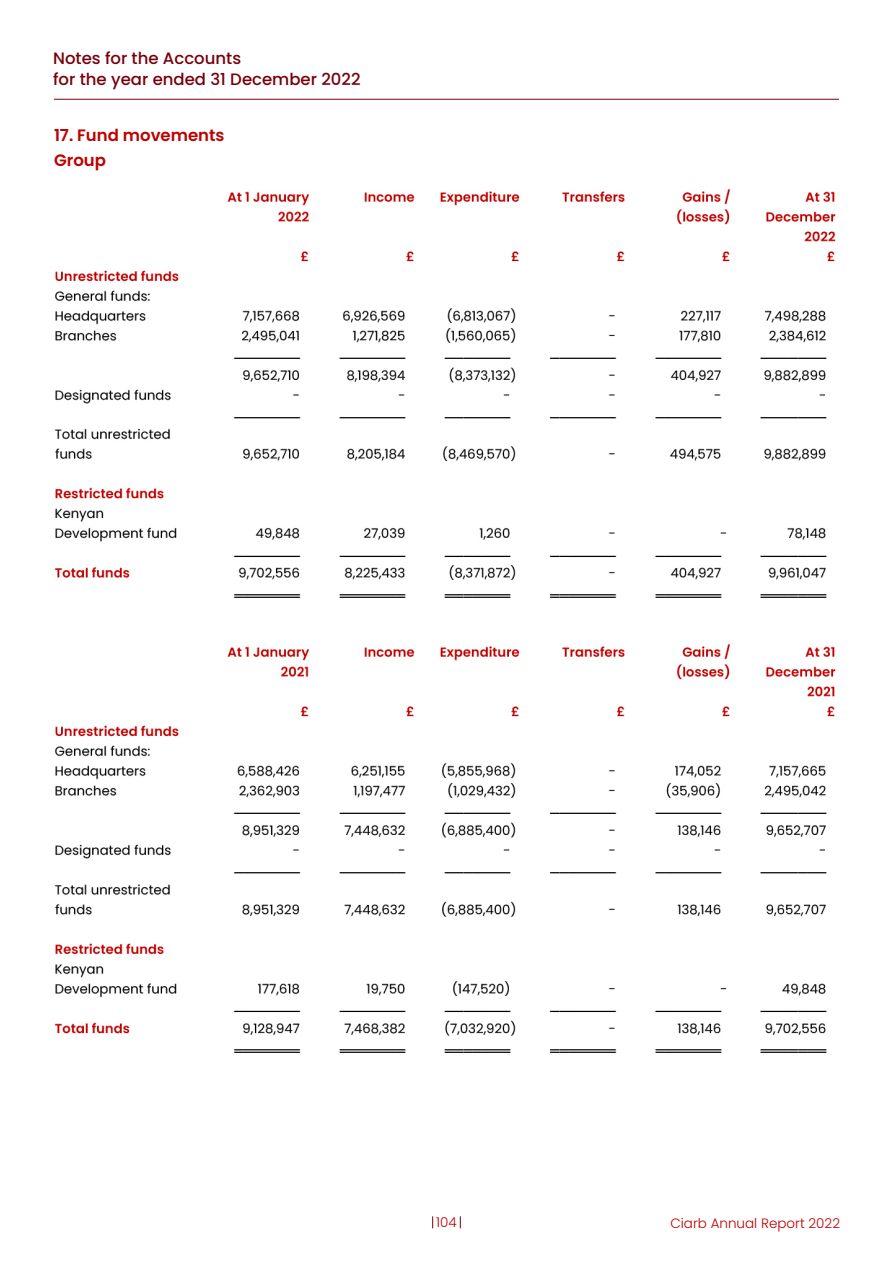
<style>
.page{position:relative;width:893px;height:1263px;background:#fff}
.page>*{position:absolute;margin:0;border:0;box-sizing:border-box;transform-origin:0 0}
.t1{font:500 16.5px/21px "Poppins";color:#77000c}
.t2{font:600 16.5px/25.5px "Poppins";color:#be0000}
.t3{font:300 13.5px "Poppins";color:#be0000}
</style>
<div class="page">
<svg style="left:432px;top:1216px;width:1px;height:12px"></svg>
<svg style="left:460px;top:1216px;width:1px;height:12px"></svg>
<hr style="left:54px;top:99px;width:785px;height:1px;background:#77000c">
<img style="left:54px;top:189px;width:782px;height:864px">
<p class="t1" style="left:53px;top:48px;width:309px">Notes for the Accounts<br>for the year ended 31 December 2022</p>
<p class="t2" style="left:54px;top:122px;width:172px">17. Fund movements<br>Group</p>
<p class="t3" style="left:436px;top:1214px;width:22px">104</p>
<p class="t3" style="left:670px;top:1215px;width:171px">Ciarb Annual Report 2022</p>
</div>
